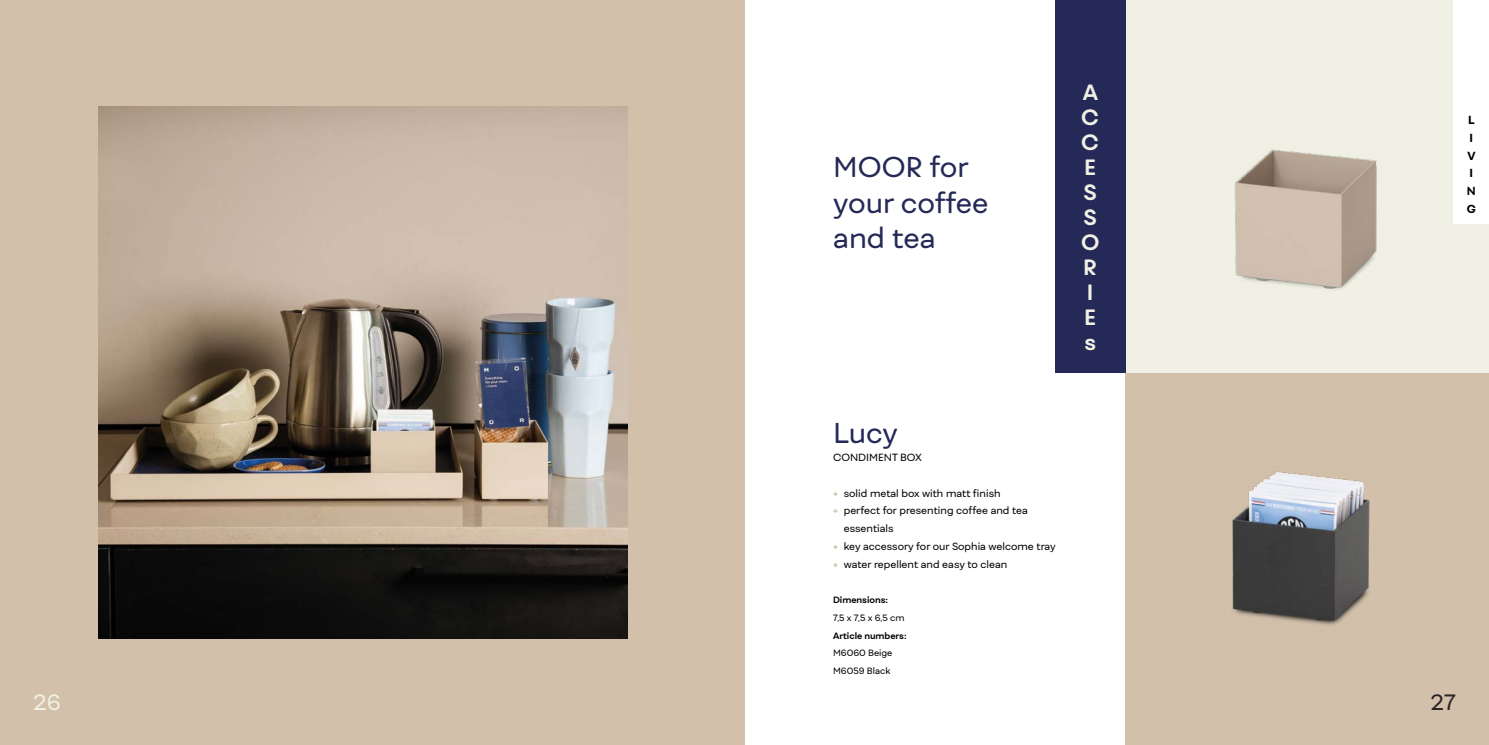
<style>
.page{position:relative;width:1489px;height:745px;background:#fff}
.page>*{position:absolute;margin:0;border:0;box-sizing:border-box;transform-origin:0 0}
.t1{font:27.5px/35.4px "Fibra One";color:#242957}
.t2{font:700 21.25px/25px "Fibra One";color:#f1f0e4}
.t3{font:21.25px "Fibra One";color:#f1f0e4}
.t4{font:21.25px "Fibra One";color:#292425}
.t5{font:800 11.25px/17.8px "Fibra One";color:#000}
.t6{font:10px/17.8px "Fibra One";color:#000}
.t7{font:10px/17.8px "Fibra One";color:#d2c0ab}
.t8{font:8.75px/17.8px "Fibra One";color:#000}
.t9{font:700 8.75px "Fibra One";color:#000}
</style>
<div class="page">
<div style="left:1125px;top:372px;width:363px;height:372px;background:#d2c0ab"></div>
<div style="left:1125px;top:0;width:363px;height:372px;background:#f1f0e4"></div>
<div style="left:0;top:0;width:744px;height:744px;background:#d2c0ab"></div>
<img style="left:99px;top:106px;width:529px;height:532px">
<img style="left:1232px;top:472px;width:138px;height:153px">
<img style="left:1234px;top:149px;width:143px;height:141px">
<div style="left:1054px;top:0;width:71px;height:372px;background:#242957"></div>
<div style="left:1453px;top:0;width:35px;height:223px;background:#fff"></div>
<h2 class="t3" style="left:33px;top:688px;width:29px">26</h2>
<h1 class="t1" style="left:833px;top:149px;width:157px">MOOR for your coffee and tea</h1>
<h2 class="t2" style="left:1080px;top:80px;width:20px">A<br>C<br>C<br>E<br>S<br>S<br>O<br>R<br>I<br>E s</h2>
<h1 class="t1" style="left:833px;top:415px;width:66px">Lucy</h1>
<p class="t6" style="left:833px;top:448px;width:90px">CONDIMENT BOX</p>
<p class="t6" style="left:843px;top:483px;width:214px">solid metal box with matt finish<br>perfect for presenting coffee and tea essentials<br>key accessory for our Sophia welcome tray water repellent and easy to clean</p>
<p class="t9" style="left:833px;top:594px;width:56px">Dimensions:</p>
<p class="t8" style="left:833px;top:608px;width:73px">7,5 x 7,5 x 6,5 cm</p>
<p class="t9" style="left:833px;top:629px;width:75px">Article numbers:</p>
<p class="t8" style="left:833px;top:643px;width:61px">M6060 Beige<br>M6059 Black</p>
<p class="t7" style="left:833px;top:483px;width:6px">+ +</p>
<p class="t7" style="left:833px;top:537px;width:6px">+ +</p>
<p class="t5" style="left:1466px;top:111px;width:11px">L<br>I<br>V<br>I<br>N<br>G</p>
<h2 class="t4" style="left:1430px;top:688px;width:27px">27</h2>
</div>
